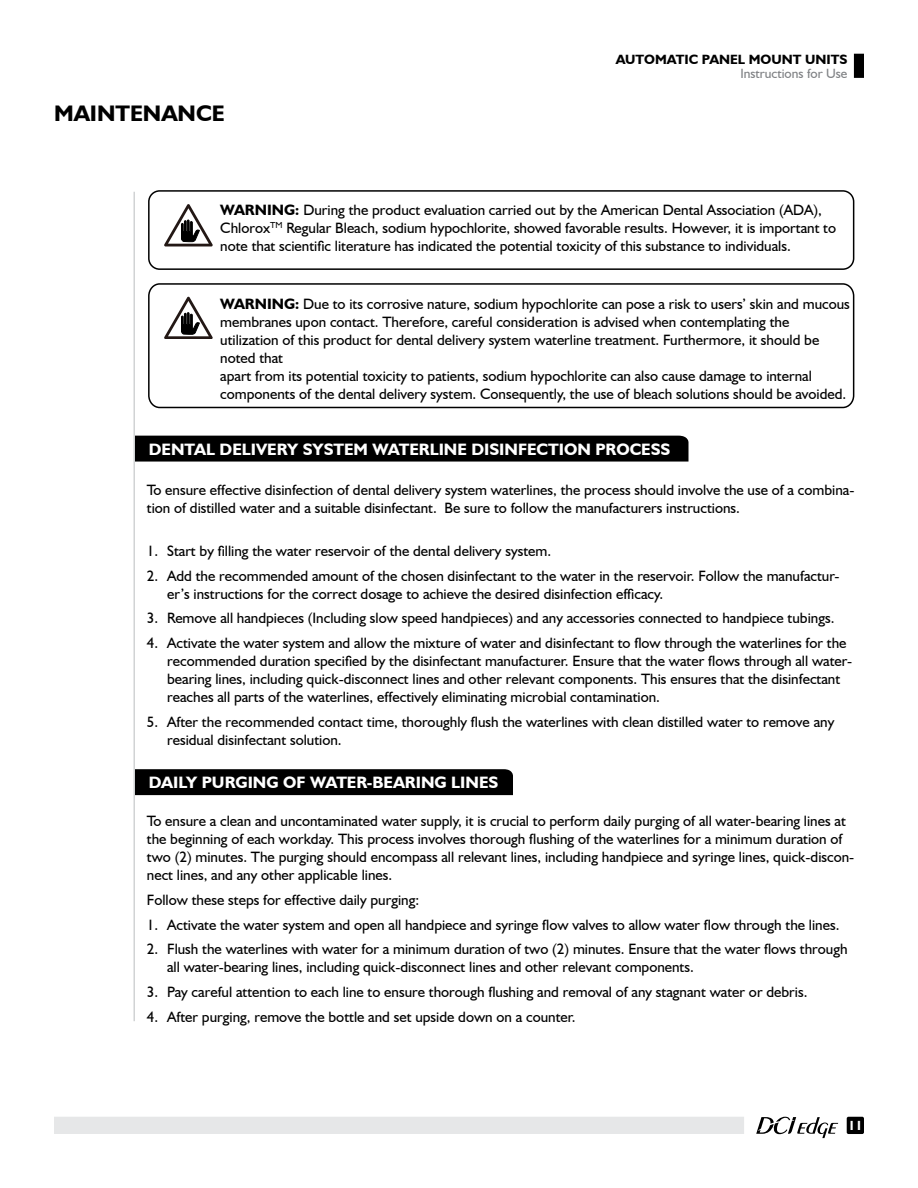
<style>
.page{position:relative;width:918px;height:1188px;background:#fff}
.page>*{position:absolute;margin:0;border:0;box-sizing:border-box;transform-origin:0 0}
.t1{font:700 22.5px "Humanist 521 BT";color:#000}
.t2{font:700 16.5px "Humanist 521 BT";color:#fff}
.t3{font:15px/18px "Humanist 521 BT";color:#000}
.t4{font:700 13.5px "Humanist 521 BT";color:#000}
.t5{font:13.5px "Humanist 521 BT";color:#808285}
.t6{font:700 13.2px "Humanist 521 BT";color:#fff}
.s1{font-weight:700}
</style>
<div class="page">
<div style="left:54px;top:1117px;width:690px;height:17px;background:#e6e7e8"></div>
<svg style="left:756px;top:1117px;width:82px;height:21px"></svg>
<div style="left:854px;top:54px;width:10px;height:24px;background:#000"></div>
<hr style="left:134px;top:192px;width:1px;height:829px;background:#d1d3d4">
<div style="left:847px;top:1117px;width:17px;height:17px;background:#000;border-radius:2px"></div>
<div style="left:148px;top:190px;width:706px;height:80px;border:2px solid #000;border-radius:11px"></div>
<div style="left:135px;top:436px;width:553px;height:26px;background:#000"></div>
<div style="left:135px;top:769px;width:378px;height:26px;background:#000"></div>
<div style="left:148px;top:283px;width:706px;height:125px;border:2px solid #000;border-radius:11px"></div>
<svg style="left:164px;top:204px;width:49px;height:42px"></svg>
<svg style="left:164px;top:297px;width:49px;height:42px"></svg>
<h1 class="t1" style="left:54px;top:99px;width:172px">MAINTENANCE</h1>
<p class="t4" style="left:616px;top:51px;width:233px">AUTOMATIC PANEL MOUNT UNITS</p>
<p class="t5" style="left:740px;top:65px;width:109px">Instructions for Use</p>
<p class="t3" style="left:220px;top:201px;width:617px"><span class="s1">WARNING:</span> During the product evaluation carried out by the American Dental Association (ADA),<br>Chlorox<sup>TM</sup> Regular Bleach, sodium hypochlorite, showed favorable results. However, it is important to note that scientific literature has indicated the potential toxicity of this substance to individuals.</p>
<p class="t3" style="left:220px;top:294px;width:631px"><span class="s1">WARNING:</span> Due to its corrosive nature, sodium hypochlorite can pose a risk to users’ skin and mucous membranes upon contact. Therefore, careful consideration is advised when contemplating the utilization of this product for dental delivery system waterline treatment. Furthermore, it should be noted that<br>apart from its potential toxicity to patients, sodium hypochlorite can also cause damage to internal components of the dental delivery system. Consequently, the use of bleach solutions should be avoided.</p>
<p class="t2" style="left:149px;top:439px;width:523px">DENTAL DELIVERY SYSTEM WATERLINE DISINFECTION PROCESS</p>
<p class="t3" style="left:147px;top:481px;width:709px">To ensure effective disinfection of dental delivery system waterlines, the process should involve the use of a combina&shy;tion of distilled water and a suitable disinfectant. Be sure to follow the manufacturers instructions.</p>
<p class="t3" style="left:147px;top:541px;width:406px">1. Start by filling the water reservoir of the dental delivery system.</p>
<p class="t3" style="left:167px;top:566px;width:674px;text-indent:-20px">2. Add the recommended amount of the chosen disinfectant to the water in the reservoir. Follow the manufactur&shy;er’s instructions for the correct dosage to achieve the desired disinfection efficacy.</p>
<p class="t3" style="left:147px;top:609px;width:689px">3. Remove all handpieces (Including slow speed handpieces) and any accessories connected to handpiece tubings.</p>
<p class="t3" style="left:167px;top:634px;width:686px;text-indent:-20px">4. Activate the water system and allow the mixture of water and disinfectant to flow through the waterlines for the recommended duration specified by the disinfectant manufacturer. Ensure that the water flows through all water&shy;bearing lines, including quick-disconnect lines and other relevant components. This ensures that the disinfectant reaches all parts of the waterlines, effectively eliminating microbial contamination.</p>
<p class="t3" style="left:167px;top:712px;width:669px;text-indent:-20px">5. After the recommended contact time, thoroughly flush the waterlines with clean distilled water to remove any residual disinfectant solution.</p>
<p class="t2" style="left:149px;top:772px;width:351px">DAILY PURGING OF WATER-BEARING LINES</p>
<p class="t3" style="left:147px;top:812px;width:709px">To ensure a clean and uncontaminated water supply, it is crucial to perform daily purging of all water-bearing lines at the beginning of each workday. This process involves thorough flushing of the waterlines for a minimum duration of two (2) minutes. The purging should encompass all relevant lines, including handpiece and syringe lines, quick-discon&shy;nect lines, and any other applicable lines.</p>
<p class="t3" style="left:147px;top:890px;width:274px">Follow these steps for effective daily purging:</p>
<p class="t3" style="left:147px;top:915px;width:694px">1. Activate the water system and open all handpiece and syringe flow valves to allow water flow through the lines.</p>
<p class="t3" style="left:167px;top:940px;width:682px;text-indent:-20px">2. Flush the waterlines with water for a minimum duration of two (2) minutes. Ensure that the water flows through all water-bearing lines, including quick-disconnect lines and other relevant components.</p>
<p class="t3" style="left:147px;top:983px;width:662px">3. Pay careful attention to each line to ensure thorough flushing and removal of any stagnant water or debris.</p>
<p class="t3" style="left:147px;top:1007px;width:430px">4. After purging, remove the bottle and set upside down on a counter.</p>
<p class="t6" style="left:848px;top:1117px;width:16px">11</p>
</div>
